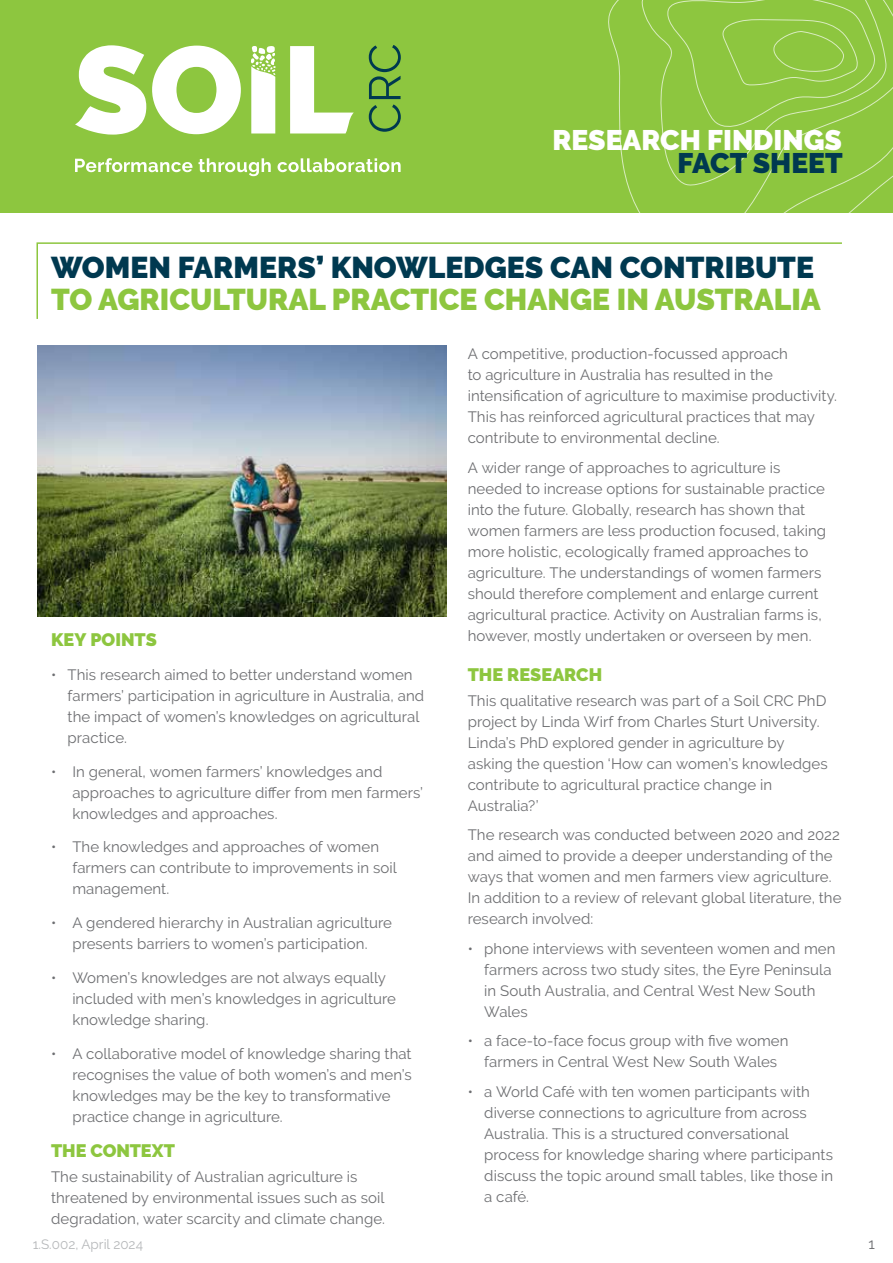
<style>
.page{position:relative;width:893px;height:1263px;background:#fff}
.page>*{position:absolute;margin:0;border:0;box-sizing:border-box;transform-origin:0 0}
.t1{font:900 30px "Raleway";color:#8dc63f}
.t2{font:900 30px "Raleway";color:#003950}
.t3{font:900 28.2px "Raleway";color:#fff}
.t4{font:900 28.2px "Raleway";color:#003950}
.t5{font:900 18px "Raleway";color:#8dc63f}
.t6{font:15px/21px "Raleway";letter-spacing:.005em;color:#6d6e71}
.t7{font:13.5px "Raleway";color:#b6b8ba}
</style>
<div class="page">
<img style="left:38px;top:345px;width:408px;height:271px">
<div style="left:0;top:0;width:893px;height:213px;background:#8dc63f"></div>
<svg style="left:152px;top:46px;width:89px;height:88px"></svg>
<svg style="left:290px;top:46px;width:64px;height:87px"></svg>
<svg style="left:75px;top:45px;width:71px;height:90px"></svg>
<svg style="left:369px;top:45px;width:32px;height:87px"></svg>
<svg style="left:251px;top:46px;width:25px;height:87px;background:#e8f3d9"></svg>
<svg style="left:75px;top:158px;width:117px;height:14px"></svg>
<svg style="left:198px;top:158px;width:73px;height:18px"></svg>
<svg style="left:278px;top:158px;width:123px;height:14px"></svg>
<svg style="left:608px;top:0;width:285px;height:213px"></svg>
<svg style="left:36px;top:242px;width:806px;height:77px"></svg>
<h2 class="t3" style="left:552px;top:124px;width:291px">RESEARCH FINDINGS</h2>
<h2 class="t4" style="left:678px;top:147px;width:167px">FACT SHEET</h2>
<h1 class="t2" style="left:51px;top:250px;width:764px">WOMEN FARMERS’ KNOWLEDGES CAN CONTRIBUTE</h1>
<h1 class="t1" style="left:51px;top:282px;width:771px">TO AGRICULTURAL PRACTICE CHANGE IN AUSTRALIA</h1>
<p class="t5" style="left:51px;top:629px;width:107px">KEY POINTS</p>
<p class="t6" style="left:68px;top:664px;width:358px;text-indent:-16px">• This research aimed to better understand women farmers’ participation in agriculture in Australia, and the impact of women’s knowledges on agricultural practice.</p>
<p class="t6" style="left:72px;top:761px;width:352px;text-indent:-21px">• In general, women farmers’ knowledges and approaches to agriculture differ from men farmers’ knowledges and approaches.</p>
<p class="t6" style="left:72px;top:836px;width:326px;text-indent:-21px">• The knowledges and approaches of women farmers can contribute to improvements in soil management.</p>
<p class="t6" style="left:51px;top:912px;width:342px;text-align:center">• A gendered hierarchy in Australian agriculture presents barriers to women’s participation.</p>
<p class="t6" style="left:72px;top:967px;width:325px;text-indent:-21px">• Women’s knowledges are not always equally included with men’s knowledges in agriculture knowledge sharing.</p>
<p class="t6" style="left:72px;top:1043px;width:341px;text-indent:-21px">• A collaborative model of knowledge sharing that recognises the value of both women’s and men’s knowledges may be the key to transformative practice change in agriculture.</p>
<p class="t5" style="left:51px;top:1140px;width:126px">THE CONTEXT</p>
<p class="t6" style="left:51px;top:1166px;width:335px">The sustainability of Australian agriculture is threatened by environmental issues such as soil degradation, water scarcity and climate change.</p>
<p class="t7" style="left:33px;top:1236px;width:112px">1.S.002, April 2024</p>
<p class="t6" style="left:468px;top:344px;width:371px">A competitive, production-focussed approach<br>to agriculture in Australia has resulted in the intensification of agriculture to maximise productivity.<br>This has reinforced agricultural practices that may contribute to environmental decline.</p>
<p class="t6" style="left:468px;top:457px;width:360px">A wider range of approaches to agriculture is needed to increase options for sustainable practice into the future. Globally, research has shown that women farmers are less production focused, taking more holistic, ecologically framed approaches to agriculture. The understandings of women farmers should therefore complement and enlarge current agricultural practice. Activity on Australian farms is, however, mostly undertaken or overseen by men.</p>
<p class="t5" style="left:468px;top:664px;width:136px">THE RESEARCH</p>
<p class="t6" style="left:468px;top:690px;width:362px">This qualitative research was part of a Soil CRC PhD project by Linda Wirf from Charles Sturt University.<br>Linda’s PhD explored gender in agriculture by asking the question ‘How can women’s knowledges contribute to agricultural practice change in Australia?’</p>
<p class="t6" style="left:468px;top:824px;width:375px">The research was conducted between 2020 and 2022 and aimed to provide a deeper understanding of the ways that women and men farmers view agriculture.<br>In addition to a review of relevant global literature, the research involved:</p>
<p class="t6" style="left:484px;top:938px;width:353px;text-indent:-16px">• phone interviews with seventeen women and men farmers across two study sites, the Eyre Peninsula in South Australia, and Central West New South Wales</p>
<p class="t6" style="left:468px;top:1030px;width:322px;text-align:center">• a face-to-face focus group with five women farmers in Central West New South Wales</p>
<p class="t6" style="left:484px;top:1081px;width:351px;text-indent:-16px">• a World Café with ten women participants with diverse connections to agriculture from across Australia. This is a structured conversational process for knowledge sharing where participants discuss the topic around small tables, like those in a café.</p>
<p class="t6" style="left:868px;top:1233px;width:8px">1</p>
</div>
